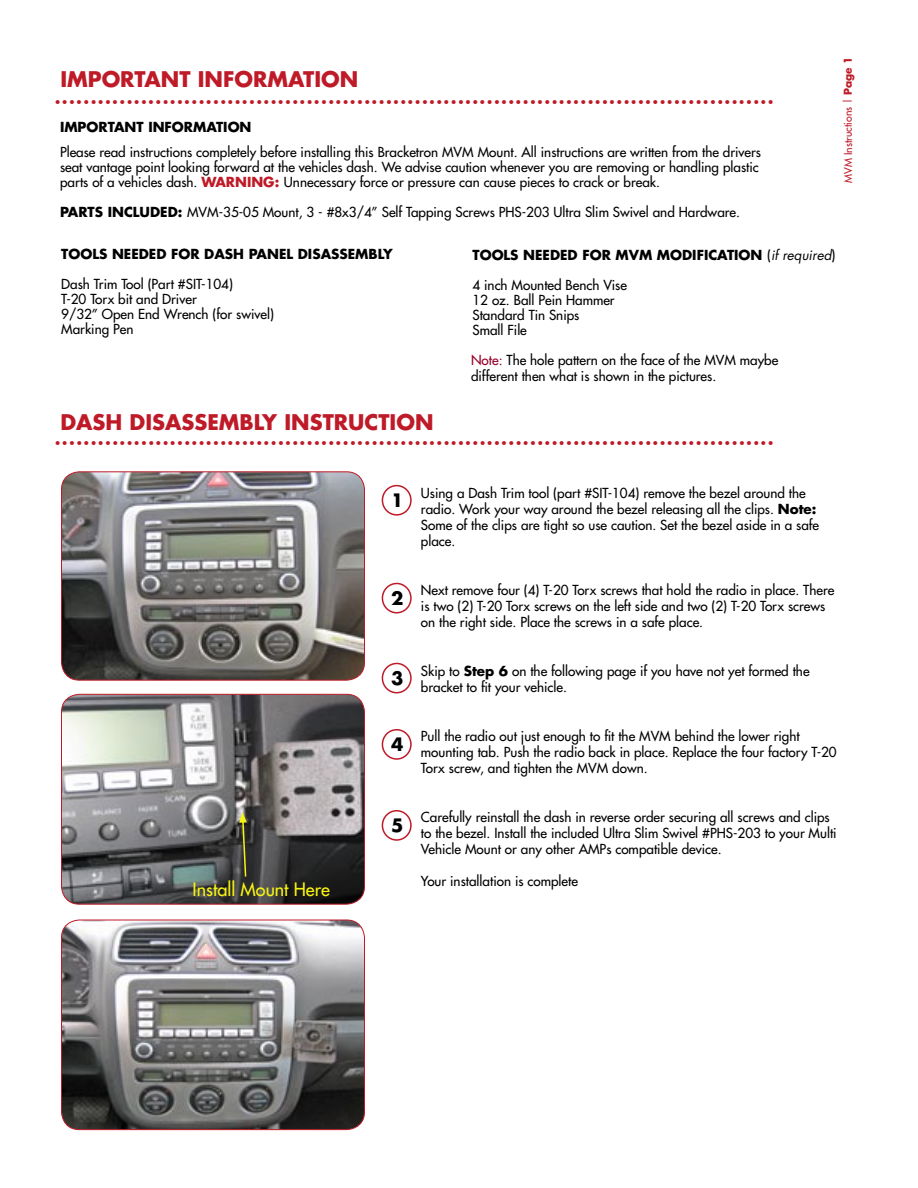
<style>
.page{position:relative;width:918px;height:1188px;background:#fff}
.page>*{position:absolute;margin:0;border:0;box-sizing:border-box;transform-origin:0 0}
.t1{font:700 21px "Futura";color:#bf1a27}
.t2{font:18px "Futura";color:#f7f410}
.t3{font:700 18px "Futura";color:#000}
.t4{font:13.5px/16.2px "Futura";color:#000}
.t5{font:700 13.5px "Futura";color:#000}
.t6{font:700 10.5px "Futura";color:#bf1a27}
.t7{font:10.5px "Futura";color:#bf1a27}
.s1{font-weight:700}
.s2{font-weight:700;color:#bf1a27}
.s3{font-weight:400}
.s4{font-weight:400;font-style:italic}
.s5{color:#970029}
</style>
<div class="page">
<svg style="left:61px;top:471px;width:304px;height:209px"></svg>
<svg style="left:61px;top:694px;width:304px;height:210px"></svg>
<svg style="left:61px;top:919px;width:304px;height:211px"></svg>
<div style="left:382px;top:485px;width:30px;height:31px;border:2px solid #bf1a27;border-radius:50%"></div>
<div style="left:382px;top:583px;width:30px;height:31px;border:2px solid #bf1a27;border-radius:50%"></div>
<div style="left:382px;top:663px;width:30px;height:30px;border:2px solid #bf1a27;border-radius:50%"></div>
<div style="left:382px;top:810px;width:30px;height:31px;border:2px solid #bf1a27;border-radius:50%"></div>
<div style="left:382px;top:729px;width:30px;height:31px;border:2px solid #bf1a27;border-radius:50%"></div>
<svg style="left:239px;top:812px;width:8px;height:66px"></svg>
<p class="t7" style="left:841px;top:183px;width:128px;rotate:-90deg">MVM Instructions | <span class="s1">Page 1</span></p>
<p class="t1" style="left:60px;top:65px;width:299px">IMPORTANT INFORMATION</p>
<p class="t6" style="left:54px;top:95px;width:722px">••••••••••••••••••••••••••••••••••••••••••••••••••••••••••••••••••••••••••••••••••••••••••••••••••••</p>
<p class="t5" style="left:60px;top:117px;width:193px">IMPORTANT INFORMATION</p>
<p class="t4" style="left:60px;top:145px;width:703px;line-height:15px">Please read instructions completely before installing this Bracketron MVM Mount. All instructions are written from the drivers seat vantage point looking forward at the vehicles dash. We advise caution whenever you are removing or handling plastic parts of a vehicles dash. <span class="s2">WARNING:</span> Unnecessary force or pressure can cause pieces to crack or break.</p>
<p class="t4" style="left:60px;top:204px;width:682px"><span class="s1">PARTS INCLUDED:</span> MVM-35-05 Mount, 3 - #8x3/4” Self Tapping Screws PHS-203 Ultra Slim Swivel and Hardware.</p>
<p class="t5" style="left:472px;top:246px;width:364px">TOOLS NEEDED FOR MVM MODIFICATION <span class="s3">(</span><span class="s4">if required</span><span class="s3">)</span></p>
<p class="t4" style="left:472px;top:277px;width:156px">4 inch Mounted Bench Vise</p>
<p class="t4" style="left:472px;top:292px;width:144px">12 oz. Ball Pein Hammer</p>
<p class="t4" style="left:472px;top:307px;width:108px">Standard Tin Snips</p>
<p class="t4" style="left:472px;top:322px;width:56px">Small File</p>
<p class="t5" style="left:61px;top:244px;width:333px">TOOLS NEEDED FOR DASH PANEL DISASSEMBLY</p>
<p class="t4" style="left:61px;top:276px;width:173px">Dash Trim Tool (Part #SIT-104)</p>
<p class="t4" style="left:61px;top:291px;width:137px">T-20 Torx bit and Driver</p>
<p class="t4" style="left:61px;top:306px;width:214px">9/32” Open End Wrench (for swivel)</p>
<p class="t4" style="left:61px;top:321px;width:74px">Marking Pen</p>
<p class="t4" style="left:471px;top:352px;width:309px"><span class="s5">Note:</span> The hole pattern on the face of the MVM maybe different then what is shown in the pictures.</p>
<p class="t1" style="left:60px;top:407px;width:375px">DASH DISASSEMBLY INSTRUCTION</p>
<p class="t6" style="left:54px;top:436px;width:722px">••••••••••••••••••••••••••••••••••••••••••••••••••••••••••••••••••••••••••••••••••••••••••••••••••••</p>
<p class="t2" style="left:193px;top:878px;width:139px">Install Mount Here</p>
<p class="t3" style="left:391px;top:488px;width:14px">1</p>
<p class="t3" style="left:391px;top:586px;width:14px">2</p>
<p class="t3" style="left:391px;top:666px;width:14px">3</p>
<p class="t3" style="left:391px;top:732px;width:14px">4</p>
<p class="t3" style="left:391px;top:813px;width:14px">5</p>
<p class="t4" style="left:421px;top:484px;width:400px">Using a Dash Trim tool (part #SIT-104) remove the bezel around the radio. Work your way around the bezel releasing all the clips. <span class="s1">Note:<br></span>Some of the clips are tight so use caution. Set the bezel aside in a safe place.</p>
<p class="t4" style="left:421px;top:582px;width:415px">Next remove four (4) T-20 Torx screws that hold the radio in place. There is two (2) T-20 Torx screws on the left side and two (2) T-20 Torx screws on the right side. Place the screws in a safe place.</p>
<p class="t4" style="left:421px;top:663px;width:390px">Skip to <span class="s1">Step 6</span> on the following page if you have not yet formed the bracket to fit your vehicle.</p>
<p class="t4" style="left:421px;top:727px;width:417px">Pull the radio out just enough to fit the MVM behind the lower right mounting tab. Push the radio back in place. Replace the four factory T-20<br>Torx screw, and tighten the MVM down.</p>
<p class="t4" style="left:421px;top:808px;width:417px">Carefully reinstall the dash in reverse order securing all screws and clips to the bezel. Install the included Ultra Slim Swivel #PHS-203 to your Multi<br>Vehicle Mount or any other AMPs compatible device.</p>
<p class="t4" style="left:421px;top:873px;width:159px">Your installation is complete</p>
</div>
